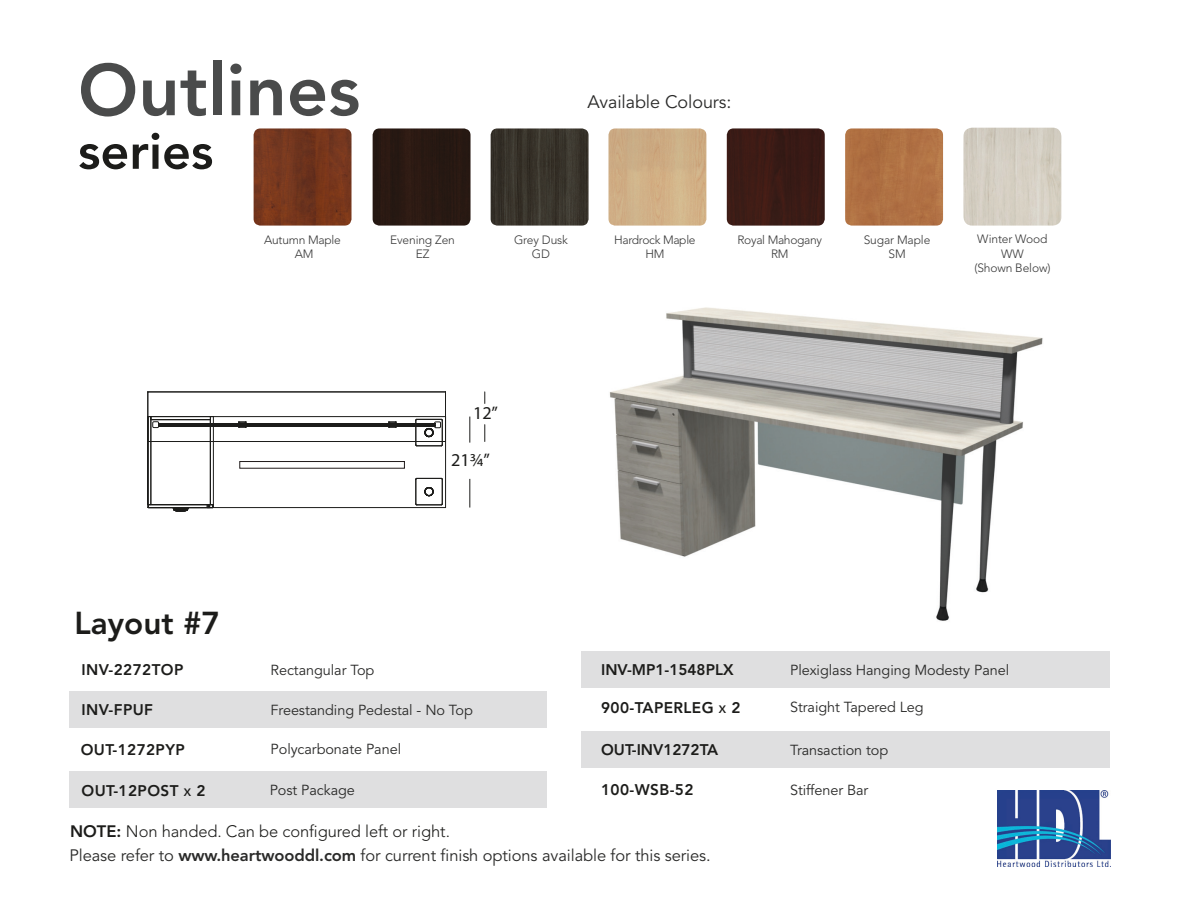
<style>
.page{position:relative;width:1188px;height:918px;background:#fff}
.page>*{position:absolute;margin:0;border:0;box-sizing:border-box;transform-origin:0 0}
.t1{font:800 72.3px "Avenir LT Std";color:#4a4b4b}
.t2{font:800 50.4px "Avenir LT Std";color:#1c1c1a}
.t3{font:800 31.5px "Avenir LT Std";color:#1c1c1a}
.t4{font:18.15px "Myriad Pro";color:#1c1c1a}
.Layouts-WRK{font:18px "Avenir LT Std";letter-spacing:-.005em;color:#2a2a29}
.t5{font:16.5px "Avenir LT Std";letter-spacing:-.005em;color:#2a2a29}
.Layouts-WRK-2{font:300 16.5px "Avenir LT Std";letter-spacing:-.005em;color:#1c1c1a}
.Layouts-WRK-3{font:800 15.3px "Avenir LT Std";letter-spacing:.025em;color:#1c1c1a}
.Layouts-WRK-4{font:800 15.3px "Avenir LT Std";color:#1c1c1a}
.Layouts-WRK-5{font:14.4px "Avenir LT Std";letter-spacing:-.005em;color:#2a2a29}
.t6{font:300 12px/14.4px "Avenir LT Std";letter-spacing:-.01em;color:#373737;text-align:center}
.s1{font-size:10.8px}
.s2{font-weight:800}
</style>
<div class="page">
<img style="left:998px;top:790px;width:112px;height:77px">
<img style="left:845px;top:128px;width:98px;height:98px">
<img style="left:491px;top:128px;width:98px;height:98px">
<img style="left:608px;top:128px;width:98px;height:98px">
<img style="left:727px;top:128px;width:98px;height:98px">
<img style="left:254px;top:128px;width:98px;height:98px">
<div style="left:373px;top:128px;width:98px;height:98px;background:#291912"></div>
<img style="left:963px;top:128px;width:98px;height:98px">
<div style="left:69px;top:691px;width:477px;height:37px;background:#dfdfe0"></div>
<div style="left:581px;top:731px;width:529px;height:37px;background:#dfdfe0"></div>
<div style="left:581px;top:651px;width:529px;height:37px;background:#dfdfe0"></div>
<div style="left:69px;top:771px;width:477px;height:37px;background:#dfdfe0"></div>
<img style="left:609px;top:307px;width:434px;height:314px">
<hr style="left:148px;top:507px;width:298px;height:1px;background:#1c1c1a">
<hr style="left:445px;top:417px;width:1px;height:91px;background:#1c1c1a">
<svg style="left:415px;top:478px;width:31px;height:31px"></svg>
<svg style="left:162px;top:508px;width:27px;height:4px"></svg>
<hr style="left:213px;top:417px;width:1px;height:88px;background:#1c1c1a">
<div style="left:148px;top:416px;width:3px;height:89px;border:1px solid #1c1c1a"></div>
<div style="left:151px;top:419px;width:60px;height:86px;border:1px solid #1c1c1a"></div>
<hr style="left:151px;top:420px;width:1px;height:85px;background:#1c1c1a">
<div style="left:148px;top:504px;width:65px;height:4px;border:1px solid #1c1c1a"></div>
<svg style="left:148px;top:504px;width:4px;height:5px"></svg>
<svg style="left:207px;top:504px;width:7px;height:5px"></svg>
<svg style="left:147px;top:391px;width:299px;height:56px"></svg>
<div style="left:152px;top:421px;width:7px;height:7px;border:1px solid #1c1c1a"></div>
<div style="left:434px;top:422px;width:7px;height:6px;border:1px solid #1c1c1a"></div>
<svg style="left:485px;top:425px;width:1px;height:17px"></svg>
<svg style="left:470px;top:479px;width:1px;height:29px"></svg>
<svg style="left:470px;top:417px;width:1px;height:26px"></svg>
<div style="left:240px;top:461px;width:165px;height:7px;border:1px solid #201a1a"></div>
<h1 class="t1" style="left:78px;top:47px;width:284px">Outlines</h1>
<h2 class="t2" style="left:78px;top:121px;width:137px">series</h2>
<p class="Layouts-WRK" style="left:588px;top:91px;width:145px">Available Colours:</p>
<p class="t6" style="left:514px;top:232px;width:55px">Grey Dusk<br>GD</p>
<p class="t6" style="left:614px;top:232px;width:83px">Hardrock Maple<br>HM</p>
<p class="t6" style="left:737px;top:232px;width:86px">Royal Mahogany<br>RM</p>
<p class="t6" style="left:974px;top:232px;width:78px">Winter Wood<br>WW<br>(Shown Below)</p>
<p class="t6" style="left:264px;top:232px;width:78px">Autumn Maple<br>AM</p>
<p class="t6" style="left:390px;top:232px;width:66px">Evening Zen<br>EZ</p>
<p class="t6" style="left:864px;top:232px;width:68px">Sugar Maple<br>SM</p>
<p class="t4" style="left:473px;top:402px;width:27px">12”</p>
<p class="t4" style="left:451px;top:449px;width:40px">21¾”</p>
<p class="t3" style="left:75px;top:605px;width:147px">Layout #7</p>
<p class="Layouts-WRK-3" style="left:82px;top:661px;width:103px">INV-2272TOP</p>
<p class="Layouts-WRK-3" style="left:82px;top:701px;width:73px">INV-FPUF</p>
<p class="Layouts-WRK-3" style="left:81px;top:741px;width:106px">OUT-1272PYP</p>
<p class="Layouts-WRK-5" style="left:271px;top:662px;width:105px">Rectangular Top</p>
<p class="Layouts-WRK-5" style="left:271px;top:701px;width:204px">Freestanding Pedestal - No Top</p>
<p class="Layouts-WRK-5" style="left:271px;top:741px;width:132px">Polycarbonate Panel</p>
<p class="Layouts-WRK-4" style="left:601px;top:661px;width:134px">INV-MP1-1548PLX</p>
<p class="Layouts-WRK-5" style="left:790px;top:661px;width:221px">Plexiglass Hanging Modesty Panel</p>
<p class="Layouts-WRK-3" style="left:601px;top:699px;width:141px">900-TAPERLEG <span class="s1">x</span> 2</p>
<p class="Layouts-WRK-5" style="left:790px;top:699px;width:135px">Straight Tapered Leg</p>
<p class="Layouts-WRK-4" style="left:601px;top:741px;width:119px">OUT-INV1272TA</p>
<p class="Layouts-WRK-5" style="left:790px;top:741px;width:100px">Transaction top</p>
<p class="Layouts-WRK-3" style="left:82px;top:781px;width:125px">OUT-12POST <span class="s1">x</span> 2</p>
<p class="Layouts-WRK-5" style="left:270px;top:782px;width:87px">Post Package</p>
<p class="Layouts-WRK-3" style="left:601px;top:781px;width:94px">100-WSB-52</p>
<p class="Layouts-WRK-5" style="left:790px;top:781px;width:80px">Stiffener Bar</p>
<p class="Layouts-WRK-2" style="left:70px;top:822px;width:381px"><span class="s2">NOTE:</span> Non handed. Can be configured left or right.</p>
<p class="t5" style="left:69px;top:846px;width:643px">Please refer to <span class="s2">www.heartwooddl.com</span> for current finish options available for this series.</p>
</div>
